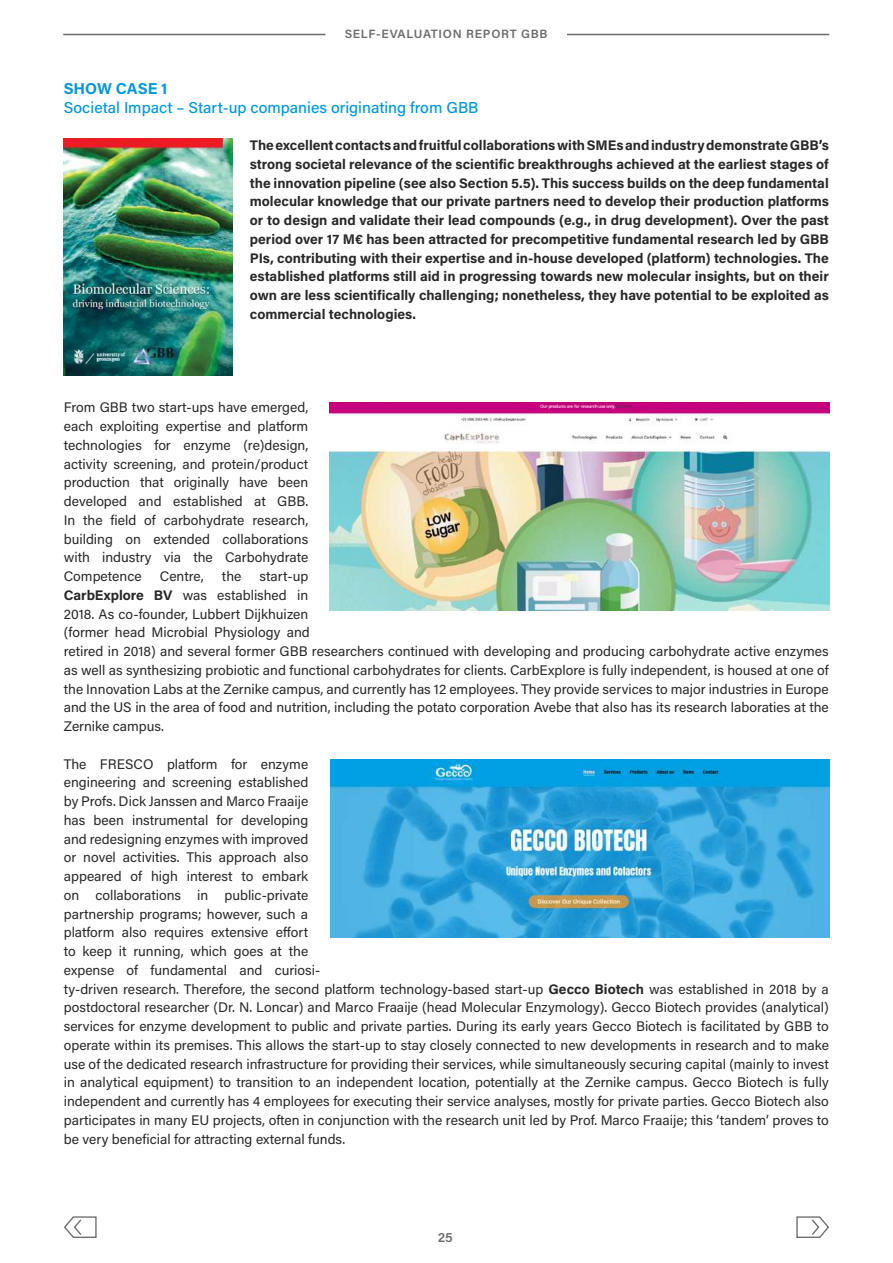
<style>
.page{position:relative;width:893px;height:1263px;background:#fff}
.page>*{position:absolute;margin:0;border:0;box-sizing:border-box;transform-origin:0 0}
.t1{font:500 15.75px "Acumin Pro";color:#0097da}
.t2{font:700 15.75px "Acumin Pro";letter-spacing:-.01em;color:#0097da}
.t3{font:13.8px/18.8px "Acumin Pro";color:#282828}
.t4{font:700 13.8px/18.8px "Acumin Pro";color:#282828;text-align:justify}
.t5{font:600 13.5px "Acumin Pro";color:#6b6c6d}
.t6{font:600 12px "Acumin Pro";letter-spacing:.06em;color:#6b6c6d}
.s1{font-weight:700}
</style>
<div class="page">
<hr style="left:63px;top:34px;width:262px;height:1px;background:#6b6c6d">
<hr style="left:567px;top:34px;width:262px;height:1px;background:#6b6c6d">
<svg style="left:64px;top:1216px;width:33px;height:22px"></svg>
<svg style="left:796px;top:1216px;width:33px;height:22px"></svg>
<img style="left:64px;top:138px;width:168px;height:237px">
<img style="left:330px;top:402px;width:499px;height:209px">
<img style="left:330px;top:759px;width:499px;height:179px">
<p class="t6" style="left:345px;top:25px;width:204px">SELF-EVALUATION REPORT GBB</p>
<p class="t2" style="left:64px;top:77px;width:105px">SHOW CASE 1</p>
<p class="t1" style="left:64px;top:96px;width:416px">Societal Impact – Start-up companies originating from GBB</p>
<p class="t4" style="left:250px;top:135px;width:580px">The excellent contacts and fruitful collaborations with SMEs and industry demonstrate GBB’s strong societal relevance of the scientific breakthroughs achieved at the earliest stages of the innovation pipeline (see also Section 5.5). This success builds on the deep fundamental molecular knowledge that our private partners need to develop their production platforms or to design and validate their lead compounds (e.g., in drug development). Over the past period over 17 M€ has been attracted for precompetitive fundamental research led by GBB PIs, contributing with their expertise and in-house developed (platform) technologies. The established platforms still aid in progressing towards new molecular insights, but on their own are less scientifically challenging; nonetheless, they have potential to be exploited as commercial technologies.</p>
<p class="t3" style="left:64px;top:398px;width:246px;text-align:justify">From GBB two start-ups have emerged, each exploiting expertise and platform technologies for enzyme (re)design, activity screening, and protein/product production that originally have been developed and established at GBB.<br>In the field of carbohydrate research, building on extended collaborations with industry via the Carbohydrate Competence</p>
<p class="t3" style="left:160px;top:566px;width:46px">Centre,</p>
<p class="t3" style="left:222px;top:566px;width:21px">the</p>
<p class="t3" style="left:64px;top:566px;width:767px;text-indent:196px">start-up<br><span class="s1">CarbExplore BV</span> was established in<br>2018. As co-founder, Lubbert Dijkhuizen<br>(former head Microbial Physiology and<br>retired in 2018) and several former GBB researchers continued with developing and producing carbohydrate active enzymes as well as synthesizing probiotic and functional carbohydrates for clients. CarbExplore is fully independent, is housed at one of the Innovation Labs at the Zernike campus, and currently has 12 employees. They provide services to major industries in Europe and the US in the area of food and nutrition, including the potato corporation Avebe that also has its research laboraties at the Zernike campus.</p>
<p class="t3" style="left:64px;top:754px;width:767px">The FRESCO platform for enzyme<br>engineering and screening established<br>by Profs. Dick Janssen and Marco Fraaije<br>has been instrumental for developing<br>and redesigning enzymes with improved<br>or novel activities. This approach also<br>appeared of high interest to embark<br>on collaborations in public-private<br>partnership programs; however, such a<br>platform also requires extensive effort<br>to keep it running, which goes at the<br>expense of fundamental and curiosi-<br>ty-driven research. Therefore, the second platform technology-based start-up <span class="s1">Gecco Biotech</span> was established in 2018 by a postdoctoral researcher (Dr. N. Loncar) and Marco Fraaije (head Molecular Enzymology). Gecco Biotech provides (analytical) services for enzyme development to public and private parties. During its early years Gecco Biotech is facilitated by GBB to operate within its premises. This allows the start-up to stay closely connected to new developments in research and to make use of the dedicated research infrastructure for providing their services, while simultaneously securing capital (mainly to invest in analytical equipment) to transition to an independent location, potentially at the Zernike campus. Gecco Biotech is fully independent and currently has 4 employees for executing their service analyses, mostly for private parties. Gecco Biotech also participates in many EU projects, often in conjunction with the research unit led by Prof. Marco Fraaije; this ‘tandem’ proves to be very beneficial for attracting external funds.</p>
<p class="t5" style="left:438px;top:1228px;width:17px">25</p>
</div>
